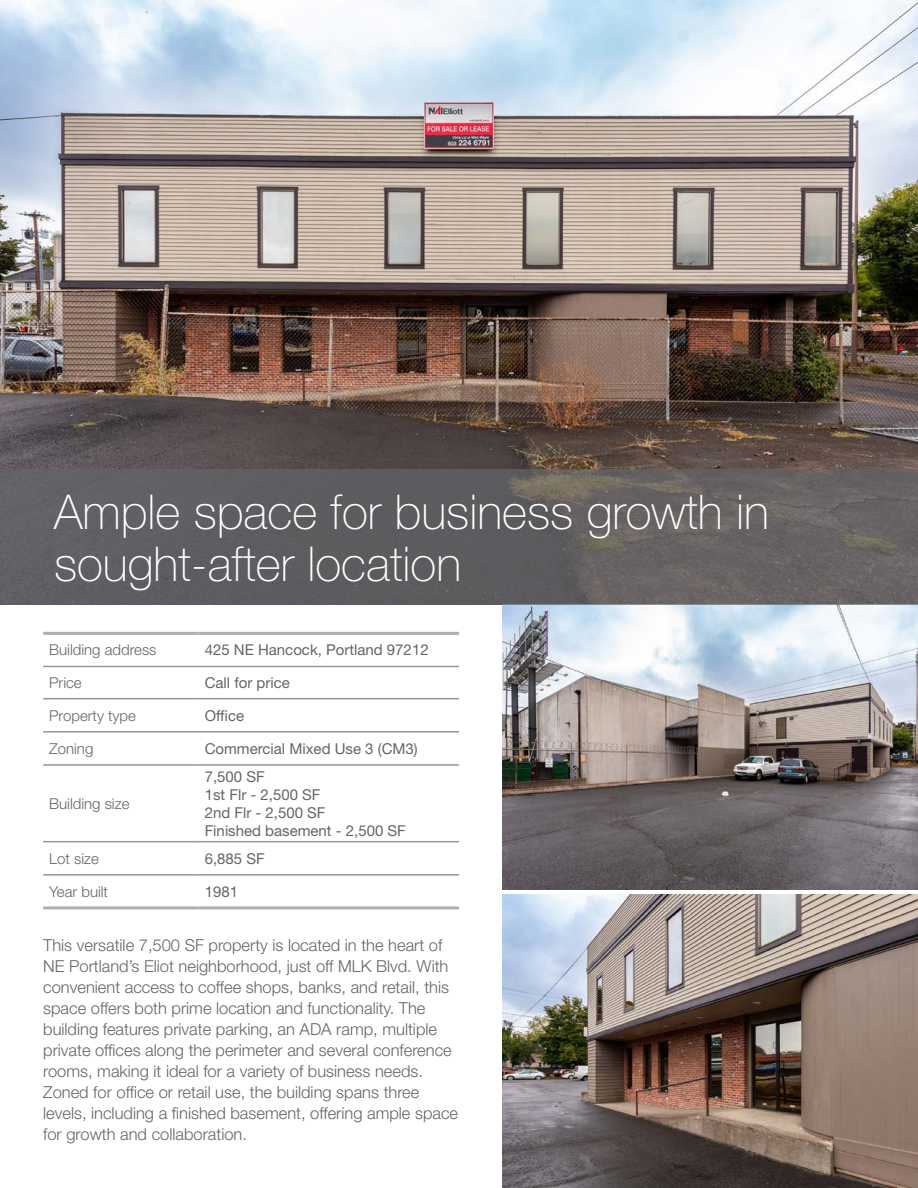
<style>
.page{position:relative;width:918px;height:1188px;background:#fff}
.page>*{position:absolute;margin:0;border:0;box-sizing:border-box;transform-origin:0 0}
.WHITE_30pt_35pt_Sub-head{font:100 48px/52.5px "Helvetica Neue LT Std";color:#fff}
.NOTATIONS{font:300 16.5px/21px "Helvetica Neue LT Std";color:#63656a}
.NOTATIONS-2{font:15px/18px "Helvetica Neue LT Std";color:#63656a}
.NOTATIONS-3{font:300 15px "Helvetica Neue LT Std";color:#63656a}
</style>
<div class="page">
<img style="left:0;top:0;width:918px;height:469px">
<img style="left:502px;top:605px;width:416px;height:285px">
<img style="left:502px;top:894px;width:416px;height:294px">
<svg style="left:0;top:469px;width:918px;height:136px;background:#626062"></svg>
<hr style="left:43px;top:666px;width:156px;height:1px;background:#939598">
<hr style="left:43px;top:698px;width:156px;height:1px;background:#939598">
<hr style="left:43px;top:731px;width:156px;height:2px;background:#939598">
<hr style="left:43px;top:764px;width:156px;height:2px;background:#939598">
<hr style="left:43px;top:841px;width:156px;height:1px;background:#939598">
<hr style="left:43px;top:874px;width:156px;height:2px;background:#939598">
<hr style="left:199px;top:666px;width:260px;height:1px;background:#939598">
<hr style="left:199px;top:698px;width:260px;height:1px;background:#939598">
<hr style="left:199px;top:731px;width:260px;height:2px;background:#939598">
<hr style="left:199px;top:764px;width:260px;height:2px;background:#939598">
<hr style="left:199px;top:841px;width:260px;height:1px;background:#939598">
<hr style="left:199px;top:874px;width:260px;height:2px;background:#939598">
<hr style="left:43px;top:906px;width:156px;height:3px;background:#afaeb2">
<hr style="left:199px;top:906px;width:260px;height:3px;background:#afaeb2">
<hr style="left:43px;top:632px;width:156px;height:3px;background:#afaeb2">
<hr style="left:199px;top:632px;width:260px;height:3px;background:#afaeb2">
<p class="WHITE_30pt_35pt_Sub-head" style="left:54px;top:485px;width:717px">Ample space for business growth in sought-after location</p>
<p class="NOTATIONS-3" style="left:49px;top:641px;width:109px">Building address</p>
<p class="NOTATIONS-2" style="left:205px;top:641px;width:225px">425 NE Hancock, Portland 97212</p>
<p class="NOTATIONS-3" style="left:49px;top:673px;width:34px">Price</p>
<p class="NOTATIONS-2" style="left:205px;top:673px;width:87px">Call for price</p>
<p class="NOTATIONS-3" style="left:49px;top:706px;width:88px">Property type</p>
<p class="NOTATIONS-2" style="left:205px;top:706px;width:41px">Office</p>
<p class="NOTATIONS-3" style="left:49px;top:739px;width:46px">Zoning</p>
<p class="NOTATIONS-2" style="left:205px;top:739px;width:215px">Commercial Mixed Use 3 (CM3)</p>
<p class="NOTATIONS-3" style="left:49px;top:794px;width:82px">Building size</p>
<p class="NOTATIONS-2" style="left:205px;top:767px;width:203px">7,500 SF<br>1st Flr - 2,500 SF<br>2nd Flr - 2,500 SF<br>Finished basement - 2,500 SF</p>
<p class="NOTATIONS-3" style="left:49px;top:849px;width:51px">Lot size</p>
<p class="NOTATIONS-2" style="left:205px;top:849px;width:62px">6,885 SF</p>
<p class="NOTATIONS-3" style="left:49px;top:882px;width:60px">Year built</p>
<p class="NOTATIONS-2" style="left:205px;top:882px;width:35px">1981</p>
<p class="NOTATIONS" style="left:43px;top:935px;width:417px">This versatile 7,500 SF property is located in the heart of NE Portland’s Eliot neighborhood, just off MLK Blvd. With convenient access to coffee shops, banks, and retail, this space offers both prime location and functionality. The building features private parking, an ADA ramp, multiple private offices along the perimeter and several conference rooms, making it ideal for a variety of business needs.<br>Zoned for office or retail use, the building spans three levels, including a finished basement, offering ample space for growth and collaboration.</p>
</div>
